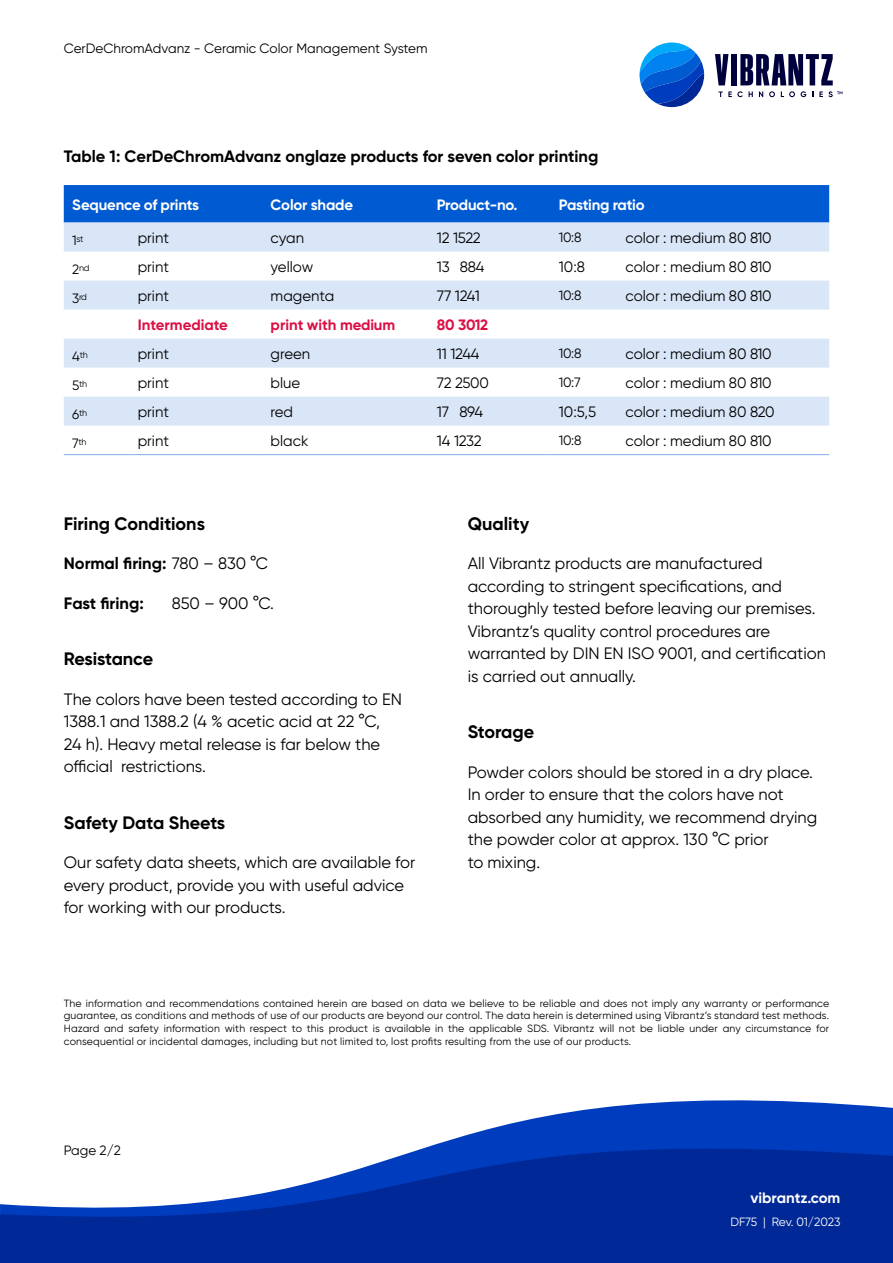
<style>
.page{position:relative;width:893px;height:1263px;background:#fff}
.page>*{position:absolute;margin:0;border:0;box-sizing:border-box;transform-origin:0 0}
.Heading_3{font:700 18px "Gilroy";color:#000}
.Body_Text{font:16.5px/22.5px "Gilroy";color:#000}
.Table_Caption{font:700 16.5px "Gilroy";color:#000}
.Body_Text-2{font:700 16.5px "Gilroy";color:#000}
.Table_Text{font:15px "Gilroy";color:#000}
.Table_Header{font:700 15px "Gilroy";letter-spacing:-.01em;color:#fff}
.Table_Text-2{font:700 15px "Gilroy";color:#db0e44}
.Table_Text-3{font:13.5px "Gilroy";color:#000}
.t1{font:12px "Gilroy";letter-spacing:-.01em;color:#fff}
.t2{font:10.5px/12.6px "Gilroy";letter-spacing:.015em;color:#000;text-align:justify}
.Table_Text-4{font:9px "Gilroy";letter-spacing:-.04em;color:#000}
.s1{font-size:13.5px}
.s2{font-weight:400}
</style>
<div class="page">
<svg style="left:715px;top:54px;width:13px;height:31px"></svg>
<div style="left:731px;top:54px;width:6px;height:31px;background:#00003c"></div>
<svg style="left:740px;top:54px;width:93px;height:31px"></svg>
<svg style="left:719px;top:91px;width:34px;height:6px"></svg>
<svg style="left:759px;top:91px;width:4px;height:6px"></svg>
<svg style="left:769px;top:91px;width:6px;height:6px"></svg>
<svg style="left:781px;top:91px;width:14px;height:6px"></svg>
<svg style="left:801px;top:91px;width:5px;height:6px"></svg>
<svg style="left:819px;top:91px;width:23px;height:6px"></svg>
<svg style="left:640px;top:43px;width:64px;height:64px"></svg>
<svg style="left:532px;top:1100px;width:361px;height:19px;fill:#003cbe"></svg>
<svg style="left:0;top:1119px;width:893px;height:144px;fill:#002896"></svg>
<div style="left:64px;top:185px;width:765px;height:38px;background:#005ad2"></div>
<svg style="left:64px;top:223px;width:765px;height:203px;fill:#d9e6f8"></svg>
<hr style="left:64px;top:454px;width:65px;height:1px;background:#80ace9">
<hr style="left:129px;top:454px;width:133px;height:1px;background:#80ace9">
<hr style="left:262px;top:454px;width:166px;height:1px;background:#80ace9">
<hr style="left:428px;top:454px;width:122px;height:1px;background:#80ace9">
<hr style="left:550px;top:454px;width:67px;height:1px;background:#80ace9">
<hr style="left:617px;top:454px;width:212px;height:1px;background:#80ace9">
<p class="Table_Text-3" style="left:64px;top:40px;width:365px">CerDeChromAdvanz - Ceramic Color Management System</p>
<p class="Table_Caption" style="left:64px;top:146px;width:536px">Table 1: CerDeChromAdvanz onglaze products for seven color printing</p>
<p class="Table_Header" style="left:72px;top:195px;width:128px">Sequence of prints</p>
<p class="Table_Header" style="left:271px;top:195px;width:84px">Color shade</p>
<p class="Table_Header" style="left:437px;top:195px;width:82px">Product-no.</p>
<p class="Table_Header" style="left:559px;top:195px;width:87px">Pasting ratio</p>
<p class="Table_Text-4" style="left:72px;top:233px;width:13px"><span class="s1">1</span>st</p>
<p class="Table_Text" style="left:138px;top:229px;width:33px">print</p>
<p class="Table_Text" style="left:271px;top:229px;width:35px">cyan</p>
<p class="Table_Text" style="left:437px;top:229px;width:46px">12 1522</p>
<p class="Table_Text-3" style="left:559px;top:229px;width:24px">10:8</p>
<p class="Table_Text" style="left:625px;top:229px;width:148px">color : medium 80 810</p>
<p class="Table_Text-4" style="left:72px;top:262px;width:19px"><span class="s1">2</span>nd</p>
<p class="Table_Text" style="left:138px;top:258px;width:33px">print</p>
<p class="Table_Text" style="left:271px;top:258px;width:44px">yellow</p>
<p class="Table_Text" style="left:437px;top:258px;width:49px">13 884</p>
<p class="Table_Text" style="left:559px;top:258px;width:28px">10:8</p>
<p class="Table_Text" style="left:625px;top:258px;width:148px">color : medium 80 810</p>
<p class="Table_Text-4" style="left:72px;top:291px;width:16px"><span class="s1">3</span>rd</p>
<p class="Table_Text" style="left:138px;top:287px;width:33px">print</p>
<p class="Table_Text" style="left:271px;top:287px;width:65px">magenta</p>
<p class="Table_Text" style="left:437px;top:287px;width:45px">77 1241</p>
<p class="Table_Text-3" style="left:559px;top:287px;width:24px">10:8</p>
<p class="Table_Text" style="left:625px;top:287px;width:148px">color : medium 80 810</p>
<p class="Table_Text-2" style="left:138px;top:315px;width:92px">Intermediate</p>
<p class="Table_Text-2" style="left:271px;top:315px;width:126px">print with medium</p>
<p class="Table_Text-2" style="left:437px;top:315px;width:53px">80 3012</p>
<p class="Table_Text-4" style="left:72px;top:349px;width:17px"><span class="s1">4</span>th</p>
<p class="Table_Text" style="left:138px;top:345px;width:33px">print</p>
<p class="Table_Text" style="left:271px;top:345px;width:41px">green</p>
<p class="Table_Text" style="left:437px;top:345px;width:44px">11 1244</p>
<p class="Table_Text-3" style="left:559px;top:345px;width:24px">10:8</p>
<p class="Table_Text" style="left:625px;top:345px;width:148px">color : medium 80 810</p>
<p class="Table_Text-4" style="left:72px;top:378px;width:16px"><span class="s1">5</span>th</p>
<p class="Table_Text" style="left:138px;top:374px;width:33px">print</p>
<p class="Table_Text" style="left:271px;top:374px;width:31px">blue</p>
<p class="Table_Text" style="left:437px;top:374px;width:54px">72 2500</p>
<p class="Table_Text-3" style="left:559px;top:374px;width:23px">10:7</p>
<p class="Table_Text" style="left:625px;top:374px;width:148px">color : medium 80 810</p>
<p class="Table_Text-4" style="left:72px;top:407px;width:16px"><span class="s1">6</span>th</p>
<p class="Table_Text" style="left:138px;top:403px;width:33px">print</p>
<p class="Table_Text" style="left:271px;top:403px;width:24px">red</p>
<p class="Table_Text" style="left:437px;top:403px;width:48px">17 894</p>
<p class="Table_Text" style="left:559px;top:403px;width:39px">10:5,5</p>
<p class="Table_Text" style="left:625px;top:403px;width:150px">color : medium 80 820</p>
<p class="Table_Text-4" style="left:72px;top:436px;width:16px"><span class="s1">7</span>th</p>
<p class="Table_Text" style="left:138px;top:432px;width:33px">print</p>
<p class="Table_Text" style="left:271px;top:432px;width:39px">black</p>
<p class="Table_Text" style="left:437px;top:432px;width:46px">14 1232</p>
<p class="Table_Text-3" style="left:559px;top:432px;width:24px">10:8</p>
<p class="Table_Text" style="left:625px;top:432px;width:148px">color : medium 80 810</p>
<p class="Heading_3" style="left:64px;top:512px;width:143px">Firing Conditions</p>
<p class="Body_Text-2" style="left:64px;top:553px;width:206px">Normal firing: <span class="s2">780 – 830 °C</span></p>
<p class="Body_Text-2" style="left:64px;top:593px;width:82px">Fast firing:</p>
<p class="Body_Text" style="left:172px;top:592px;width:104px">850 – 900 °C.</p>
<p class="Heading_3" style="left:64px;top:648px;width:91px">Resistance</p>
<p class="Body_Text" style="left:64px;top:688px;width:340px">The colors have been tested according to EN 1388.1 and 1388.2 (4 % acetic acid at 22 °C, 24 h). Heavy metal release is far below the official restrictions.</p>
<p class="Heading_3" style="left:64px;top:811px;width:163px">Safety Data Sheets</p>
<p class="Body_Text" style="left:64px;top:851px;width:353px">Our safety data sheets, which are available for every product, provide you with useful advice for working with our products.</p>
<p class="Heading_3" style="left:468px;top:512px;width:63px">Quality</p>
<p class="Body_Text" style="left:468px;top:552px;width:360px">All Vibrantz products are manufactured according to stringent specifications, and thoroughly tested before leaving our premises.<br>Vibrantz’s quality control procedures are warranted by DIN EN ISO 9001, and certification is carried out annually.</p>
<p class="Heading_3" style="left:468px;top:721px;width:68px">Storage</p>
<p class="Body_Text" style="left:468px;top:761px;width:351px">Powder colors should be stored in a dry place.<br>In order to ensure that the colors have not absorbed any humidity, we recommend drying the powder color at approx. 130 °C prior<br>to mixing.</p>
<p class="t2" style="left:64px;top:997px;width:767px">The information and recommendations contained herein are based on data we believe to be reliable and does not imply any warranty or performance guarantee, as conditions and methods of use of our products are beyond our control. The data herein is determined using Vibrantz’s standard test methods.<br>Hazard and safety information with respect to this product is available in the applicable SDS. Vibrantz will not be liable under any circumstance for consequential or incidental damages, including but not limited to, lost profits resulting from the use of our products.</p>
<p class="Table_Text-3" style="left:64px;top:1142px;width:59px">Page 2/2</p>
<p class="Table_Header" style="left:750px;top:1188px;width:91px">vibrantz.com</p>
<p class="t1" style="left:730px;top:1214px;width:112px">DF75 | Rev. 01/2023</p>
</div>
